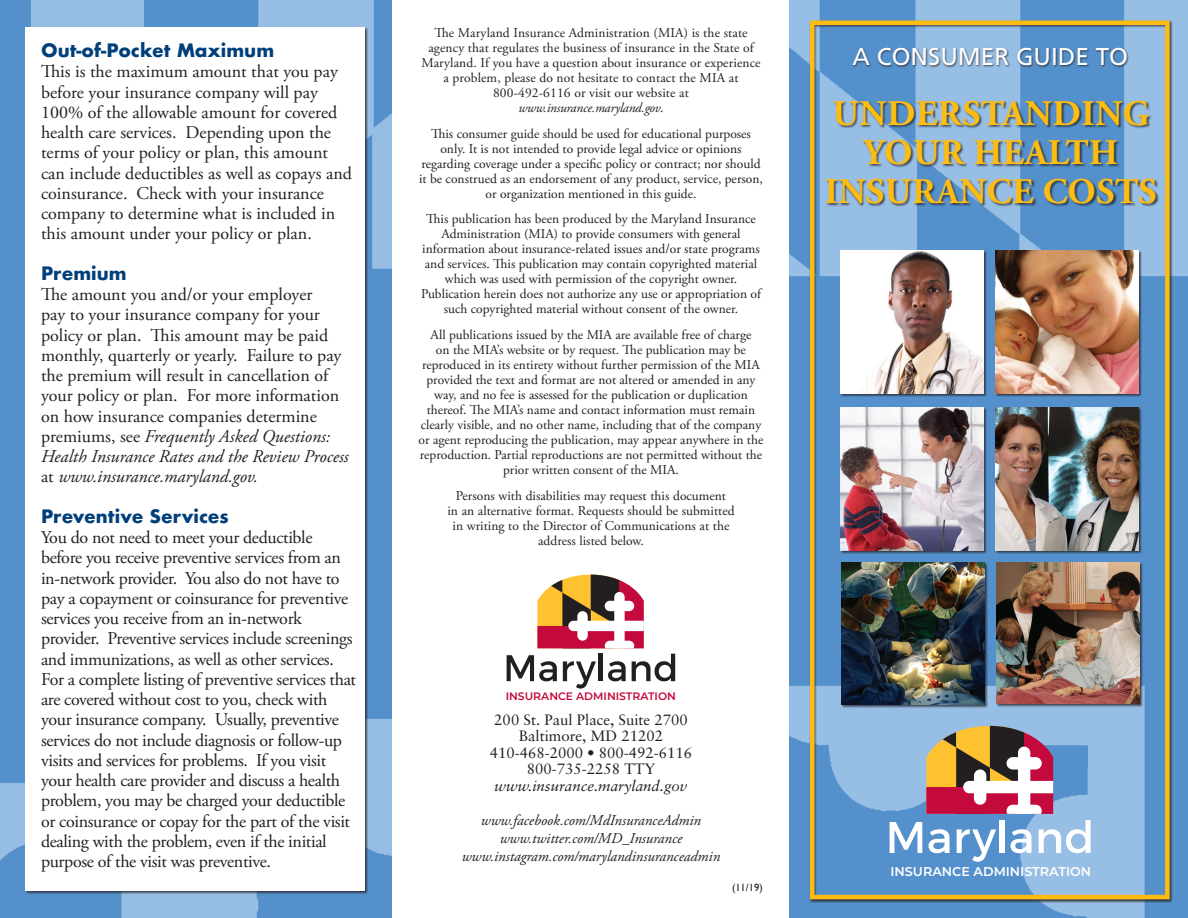
<style>
.page{position:relative;width:1188px;height:918px;background:#fff}
.page>*{position:absolute;margin:0;border:0;box-sizing:border-box;transform-origin:0 0}
.t1{font:700 36px/39px "Adobe Garamond Pro";letter-spacing:.015em;color:#fdbc12;text-align:center}
.t2{font:24.3px "Frutiger";color:#fff}
.t3{font:18px/20.2px "Adobe Garamond Pro";letter-spacing:-.02em;color:#231f20}
.t4{font:18px/20.2px "Adobe Garamond Pro";color:#231f20}
.t5{font:700 18px "Futura";color:#013f7a}
.t6{font:italic 15px/18px "Adobe Garamond Pro";color:#231f20;text-align:center}
.t7{font:15px/16.5px "Sabon";color:#231f20;text-align:center}
.t8{font:italic 15px "Sabon";color:#231f20}
.t9{font:13.5px/15px "Adobe Garamond Pro";color:#231f20;text-align:center}
.t10{font:600 12.75px "Montserrat";color:#fff}
.t11{font:600 10.8px "Montserrat";color:#c40a3c}
.t12{font:10.5px "Gill Sans";color:#231f20}
.s1{font-style:italic}
</style>
<div class="page">
<img style="left:790px;top:0;width:398px;height:918px">
<div style="left:809px;top:20px;width:364px;height:883px;background:#231f20;opacity:.75"></div>
<div style="left:810px;top:21px;width:360px;height:878px;border:5px solid #fdbc12"></div>
<div style="left:826px;top:101px;width:333px;height:106px;background:#231f20;opacity:.75"></div>
<div style="left:840px;top:250px;width:147px;height:147px;background:#231f20;opacity:.75"></div>
<img style="left:841px;top:251px;width:142px;height:142px">
<div style="left:995px;top:250px;width:147px;height:147px;background:#231f20;opacity:.75"></div>
<img style="left:996px;top:251px;width:142px;height:142px">
<div style="left:840px;top:407px;width:147px;height:147px;background:#231f20;opacity:.75"></div>
<img style="left:841px;top:408px;width:142px;height:142px">
<div style="left:995px;top:407px;width:147px;height:147px;background:#231f20;opacity:.75"></div>
<img style="left:996px;top:408px;width:142px;height:142px">
<div style="left:841px;top:562px;width:147px;height:147px;background:#231f20;opacity:.75"></div>
<img style="left:842px;top:562px;width:142px;height:143px">
<div style="left:996px;top:562px;width:147px;height:146px;background:#231f20;opacity:.75"></div>
<img style="left:997px;top:562px;width:142px;height:142px">
<div style="left:852px;top:47px;width:277px;height:21px;background:#231f20;opacity:.75"></div>
<img style="left:0;top:0;width:392px;height:918px">
<div style="left:26px;top:27px;width:339px;height:864px;background:#fff"></div>
<svg style="left:507px;top:655px;width:50px;height:26px"></svg>
<svg style="left:563px;top:661px;width:33px;height:28px"></svg>
<hr style="left:599px;top:654px;width:4px;height:27px;background:#231f20">
<svg style="left:608px;top:661px;width:18px;height:20px"></svg>
<svg style="left:632px;top:654px;width:43px;height:27px"></svg>
<svg style="left:537px;top:575px;width:107px;height:73px"></svg>
<svg style="left:890px;top:822px;width:32px;height:31px"></svg>
<svg style="left:929px;top:829px;width:21px;height:24px"></svg>
<svg style="left:957px;top:829px;width:39px;height:33px"></svg>
<div style="left:999px;top:820px;width:5px;height:33px;background:#fff"></div>
<svg style="left:1011px;top:829px;width:21px;height:24px"></svg>
<svg style="left:1039px;top:820px;width:52px;height:33px"></svg>
<svg style="left:926px;top:726px;width:127px;height:88px"></svg>
<p class="t9" style="left:421px;top:25px;width:341px">The Maryland Insurance Administration (MIA) is the state agency that regulates the business of insurance in the State of Maryland. If you have a question about insurance or experience a problem, please do not hesitate to contact the MIA at 800-492-6116 or visit our website at <span class="s1">www.insurance.maryland.gov</span>.</p>
<p class="t9" style="left:419px;top:126px;width:345px">This consumer guide should be used for educational purposes only. It is not intended to provide legal advice or opinions regarding coverage under a specific policy or contract; nor should it be construed as an endorsement of any product, service, person, or organization mentioned in this guide.</p>
<p class="t9" style="left:421px;top:212px;width:341px">This publication has been produced by the Maryland Insurance Administration (MIA) to provide consumers with general information about insurance-related issues and/or state programs and services. This publication may contain copyrighted material which was used with permission of the copyright owner.<br>Publication herein does not authorize any use or appropriation of such copyrighted material without consent of the owner.</p>
<p class="t9" style="left:419px;top:328px;width:346px">All publications issued by the MIA are available free of charge<br>on the MIA’s website or by request. The publication may be reproduced in its entirety without further permission of the MIA provided the text and format are not altered or amended in any way, and no fee is assessed for the publication or duplication thereof. The MIA’s name and contact information must remain clearly visible, and no other name, including that of the company or agent reproducing the publication, may appear anywhere in the reproduction. Partial reproductions are not permitted without the prior written consent of the MIA.</p>
<p class="t9" style="left:447px;top:489px;width:289px">Persons with disabilities may request this document<br>in an alternative format. Requests should be submitted in writing to the Director of Communications at the address listed below.</p>
<h3 class="t5" style="left:41px;top:37px;width:235px">Out-of-Pocket Maximum</h3>
<h2 class="t2" style="left:853px;top:42px;width:277px">A CONSUMER GUIDE TO</h2>
<p class="t4" style="left:41px;top:62px;width:312px">This is the maximum amount that you pay before your insurance company will pay 100% of the allowable amount for covered health care services. Depending upon the terms of your policy or plan, this amount can include deductibles as well as copays and coinsurance. Check with your insurance company to determine what is included in this amount under your policy or plan.</p>
<h3 class="t5" style="left:41px;top:260px;width:87px">Premium</h3>
<p class="t4" style="left:41px;top:285px;width:309px">The amount you and/or your employer<br>pay to your insurance company for your policy or plan. This amount may be paid monthly, quarterly or yearly. Failure to pay the premium will result in cancellation of your policy or plan. For more information on how insurance companies determine premiums, see <span class="s1">Frequently Asked Questions:<br>Health Insurance Rates and the Review Process </span>at <span class="s1">www.insurance.maryland.gov.</span></p>
<h3 class="t5" style="left:41px;top:503px;width:189px">Preventive Services</h3>
<p class="t3" style="left:41px;top:528px;width:317px">You do not need to meet your deductible before you receive preventive services from an in-network provider. You also do not have to pay a copayment or coinsurance for preventive services you receive from an in-network provider. Preventive services include screenings and immunizations, as well as other services.<br>For a complete listing of preventive services that are covered without cost to you, check with your insurance company. Usually, preventive services do not include diagnosis or follow-up visits and services for problems. If you visit your health care provider and discuss a health problem, you may be charged your deductible or coinsurance or copay for the part of the visit dealing with the problem, even if the initial purpose of the visit was preventive.</p>
<h1 class="t1" style="left:825px;top:95px;width:333px">UNDERSTANDING<br>YOUR HEALTH<br>INSURANCE COSTS</h1>
<p class="t11" style="left:506px;top:689px;width:172px">INSURANCE ADMINISTRATION</p>
<p class="t7" style="left:490px;top:711px;width:204px">200 St. Paul Place, Suite 2700<br>Baltimore, MD 21202<br>410-468-2000 • 800-492-6116<br>800-735-2258 TTY</p>
<p class="t8" style="left:495px;top:777px;width:194px">www.insurance.maryland.gov</p>
<p class="t6" style="left:462px;top:812px;width:260px">www.facebook.com/MdInsuranceAdmin www.twitter.com/MD_Insurance www.instagram.com/marylandinsuranceadmin</p>
<p class="t10" style="left:891px;top:862px;width:202px">INSURANCE ADMINISTRATION</p>
<p class="t12" style="left:732px;top:881px;width:32px">(11/19)</p>
</div>
